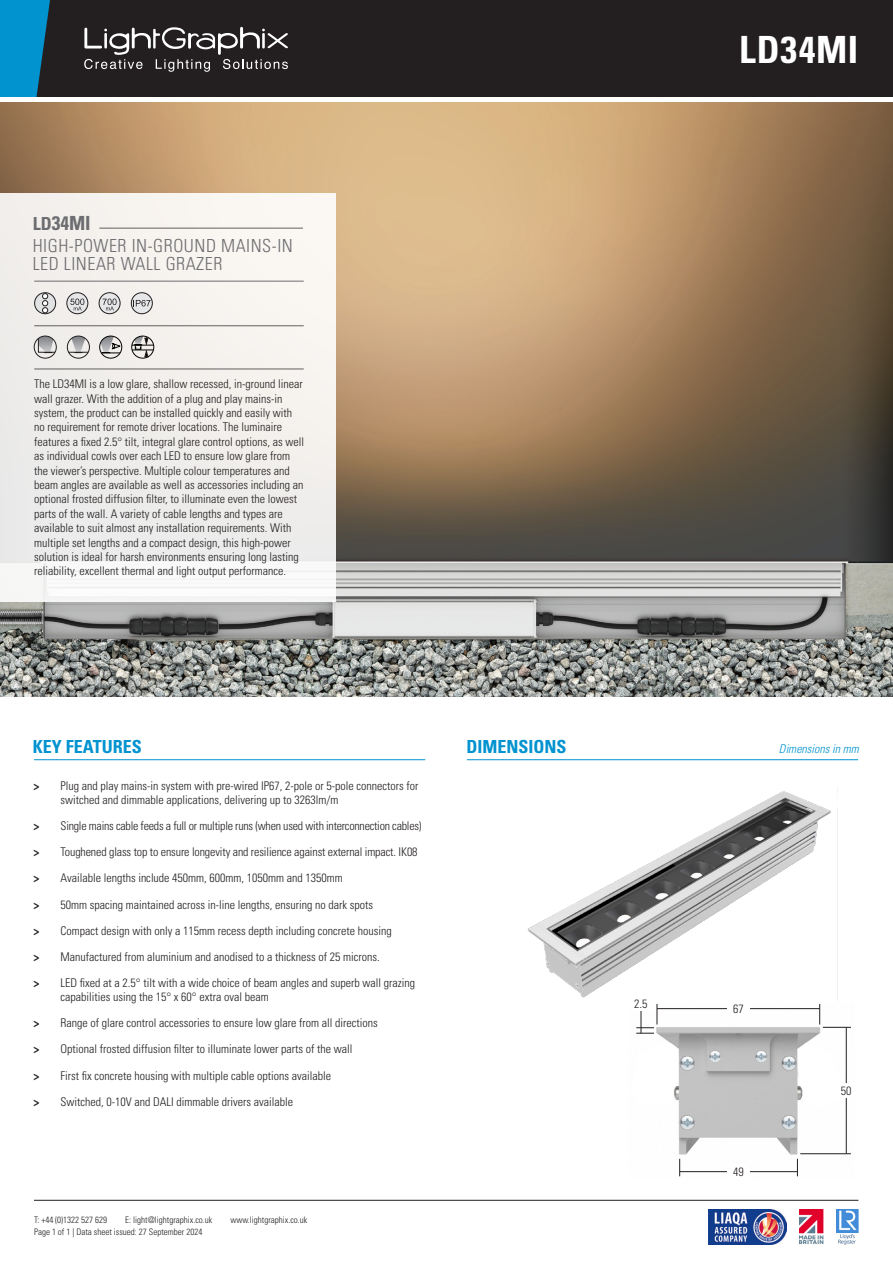
<style>
.page{position:relative;width:893px;height:1263px;background:#fff}
.page>*{position:absolute;margin:0;border:0;box-sizing:border-box;transform-origin:0 0}
.box_headline{font:700 condensed 37.5px "Univers LT Std";letter-spacing:.025em;color:#fff}
.box_headline-2{font:700 condensed 19.5px "Univers LT Std";color:#6c6d70}
.box_subline{font:300 condensed 18px/18px "Univers LT Std";letter-spacing:.03em;color:#6c6d70}
.headline_blue{font:700 condensed 18px "Univers LT Std";color:#0093d0}
.Diagram_Dimensions{font:300 condensed 12px/14.4px "Univers LT Std";color:#231f20}
.Diagram_Dimensions-2{font:300 condensed 12px "Univers LT Std";letter-spacing:-.02em;color:#231f20}
.t1{font:italic 300 condensed 12px "Univers LT Std";color:#0093d0}
.t2{font:300 condensed 9px "Univers LT Std";color:#231f20}
.s1{font-size:18px}
.s2{font-weight:700}
</style>
<div class="page">
<hr style="left:34px;top:1200px;width:824px;height:1px;background:#231f20">
<img style="left:799px;top:1209px;width:24px;height:35px">
<img style="left:836px;top:1209px;width:22px;height:24px">
<img style="left:840px;top:1234px;width:15px;height:5px">
<img style="left:838px;top:1240px;width:18px;height:5px">
<img style="left:708px;top:1209px;width:78px;height:35px">
<img style="left:0;top:102px;width:893px;height:594px">
<div style="left:9px;top:0;width:884px;height:98px;background:#231f20"></div>
<svg style="left:0;top:0;width:61px;height:98px"></svg>
<svg style="left:84px;top:27px;width:204px;height:45px"></svg>
<hr style="left:34px;top:759px;width:391px;height:1px;background:#0093d0">
<hr style="left:467px;top:759px;width:391px;height:1px;background:#0093d0">
<img style="left:527px;top:787px;width:311px;height:213px">
<img style="left:658px;top:1009px;width:193px;height:168px">
<hr style="left:657px;top:1008px;width:163px;height:1px;background:#231f20">
<svg style="left:636px;top:1004px;width:22px;height:30px"></svg>
<svg style="left:797px;top:1159px;width:1px;height:17px"></svg>
<svg style="left:679px;top:1159px;width:1px;height:17px"></svg>
<hr style="left:680px;top:1171px;width:117px;height:1px;background:#231f20">
<svg style="left:819px;top:1004px;width:32px;height:24px"></svg>
<hr style="left:800px;top:1153px;width:51px;height:1px;background:#231f20">
<hr style="left:846px;top:1027px;width:1px;height:126px;background:#231f20">
<div style="left:727px;top:1001px;width:23px;height:15px;background:#fff"></div>
<div style="left:630px;top:997px;width:22px;height:14px;background:#fff"></div>
<div style="left:727px;top:1164px;width:23px;height:14px;background:#fff"></div>
<div style="left:839px;top:1083px;width:14px;height:14px;background:#fff"></div>
<div style="left:0;top:193px;width:336px;height:408px;background:#f2efec"></div>
<hr style="left:99px;top:228px;width:204px;height:1px;background:#231f20">
<hr style="left:34px;top:281px;width:270px;height:1px;background:#6c6d70">
<hr style="left:34px;top:369px;width:270px;height:1px;background:#231f20">
<hr style="left:34px;top:325px;width:270px;height:1px;background:#231f20">
<div style="left:132px;top:336px;width:22px;height:22px;border:1px solid #040503;border-radius:50%"></div>
<svg style="left:132px;top:336px;width:22px;height:21px"></svg>
<svg style="left:100px;top:336px;width:22px;height:22px"></svg>
<div style="left:34px;top:336px;width:22px;height:22px;border:1px solid #231f20;border-radius:50%"></div>
<svg style="left:38px;top:336px;width:17px;height:17px"></svg>
<div style="left:67px;top:336px;width:23px;height:22px;border:1px solid #231f20;border-radius:50%"></div>
<svg style="left:69px;top:336px;width:19px;height:17px"></svg>
<div style="left:35px;top:293px;width:21px;height:21px;background:#e1e2e4;border-radius:50%"></div>
<div style="left:35px;top:293px;width:21px;height:21px;border:1px solid #231f20;border-radius:50%"></div>
<svg style="left:42px;top:293px;width:6px;height:20px"></svg>
<div style="left:131px;top:293px;width:21px;height:21px;background:#e6e7e9;border-radius:50%"></div>
<div style="left:131px;top:293px;width:21px;height:21px;border:1px solid #231f20;border-radius:50%"></div>
<svg style="left:133px;top:300px;width:18px;height:6px"></svg>
<svg style="left:67px;top:293px;width:21px;height:21px"></svg>
<div style="left:67px;top:293px;width:21px;height:21px;border:1px solid #231f20;border-radius:50%"></div>
<svg style="left:70px;top:299px;width:14px;height:11px"></svg>
<svg style="left:99px;top:293px;width:21px;height:21px"></svg>
<div style="left:99px;top:293px;width:21px;height:21px;border:1px solid #231f20;border-radius:50%"></div>
<svg style="left:103px;top:299px;width:14px;height:11px"></svg>
<p class="box_headline-2" style="left:33px;top:211px;width:59px"><span class="s1">LD</span>34MI</p>
<p class="box_subline" style="left:33px;top:237px;width:262px">HIGH-POWER IN-GROUND MAINS-IN<br>LED LINEAR WALL GRAZER</p>
<p class="Diagram_Dimensions" style="left:34px;top:377px;width:271px">The LD34MI is a low glare, shallow recessed, in-ground linear wall grazer. With the addition of a plug and play mains-in system, the product can be installed quickly and easily with no requirement for remote driver locations. The luminaire features a fixed 2.5° tilt, integral glare control options, as well as individual cowls over each LED to ensure low glare from the viewer’s perspective. Multiple colour temperatures and beam angles are available as well as accessories including an optional frosted diffusion filter, to illuminate even the lowest parts of the wall. A variety of cable lengths and types are available to suit almost any installation requirements. With multiple set lengths and a compact design, this high-power solution is ideal for harsh environments ensuring long lasting reliability, excellent thermal and light output performance.</p>
<p class="box_headline" style="left:739px;top:27px;width:121px">LD34MI</p>
<p class="headline_blue" style="left:33px;top:735px;width:110px">KEY FEATURES</p>
<p class="headline_blue" style="left:466px;top:735px;width:102px">DIMENSIONS</p>
<p class="t1" style="left:779px;top:741px;width:81px">Dimensions in mm</p>
<p class="Diagram_Dimensions" style="left:61px;top:779px;width:359px;line-height:13.5px;text-indent:-27px"><span class="s2">&gt;</span> Plug and play mains-in system with pre-wired IP67, 2-pole or 5-pole connectors for switched and dimmable applications, delivering up to 3263lm/m</p>
<p class="Diagram_Dimensions-2" style="left:34px;top:818px;width:389px"><span class="s2">&gt;</span> Single mains cable feeds a full or multiple runs (when used with interconnection cables)</p>
<p class="Diagram_Dimensions" style="left:34px;top:845px;width:385px"><span class="s2">&gt;</span> Toughened glass top to ensure longevity and resilience against external impact. IK08</p>
<p class="Diagram_Dimensions" style="left:34px;top:871px;width:311px"><span class="s2">&gt;</span> Available lengths include 450mm, 600mm, 1050mm and 1350mm</p>
<p class="Diagram_Dimensions" style="left:34px;top:897px;width:341px"><span class="s2">&gt;</span> 50mm spacing maintained across in-line lengths, ensuring no dark spots</p>
<p class="Diagram_Dimensions" style="left:34px;top:923px;width:360px"><span class="s2">&gt;</span> Compact design with only a 115mm recess depth including concrete housing</p>
<p class="Diagram_Dimensions" style="left:34px;top:950px;width:348px"><span class="s2">&gt;</span> Manufactured from aluminium and anodised to a thickness of 25 microns.</p>
<p class="Diagram_Dimensions" style="left:61px;top:976px;width:356px;line-height:13.5px;text-indent:-27px"><span class="s2">&gt;</span> LED fixed at a 2.5° tilt with a wide choice of beam angles and superb wall grazing capabilities using the 15° x 60° extra oval beam</p>
<p class="Diagram_Dimensions" style="left:34px;top:1016px;width:346px"><span class="s2">&gt;</span> Range of glare control accessories to ensure low glare from all directions</p>
<p class="Diagram_Dimensions" style="left:34px;top:1042px;width:320px"><span class="s2">&gt;</span> Optional frosted diffusion filter to illuminate lower parts of the wall</p>
<p class="Diagram_Dimensions" style="left:34px;top:1068px;width:299px"><span class="s2">&gt;</span> First fix concrete housing with multiple cable options available</p>
<p class="Diagram_Dimensions" style="left:34px;top:1094px;width:261px"><span class="s2">&gt;</span> Switched, 0-10V and DALI dimmable drivers available</p>
<p class="t2" style="left:34px;top:1214px;width:75px">T: +44 (0)1322 527 629</p>
<p class="t2" style="left:125px;top:1214px;width:89px">E: light@lightgraphix.co.uk</p>
<p class="t2" style="left:230px;top:1214px;width:79px">www.lightgraphix.co.uk</p>
<p class="t2" style="left:34px;top:1227px;width:170px">Page 1 of 1 | Data sheet issued: 27 September 2024</p>
<p class="Diagram_Dimensions" style="left:634px;top:997px;width:15px">2.5</p>
<p class="Diagram_Dimensions" style="left:733px;top:1001px;width:12px">67</p>
<p class="Diagram_Dimensions" style="left:733px;top:1164px;width:12px">49</p>
<p class="Diagram_Dimensions" style="left:841px;top:1083px;width:12px">50</p>
</div>
